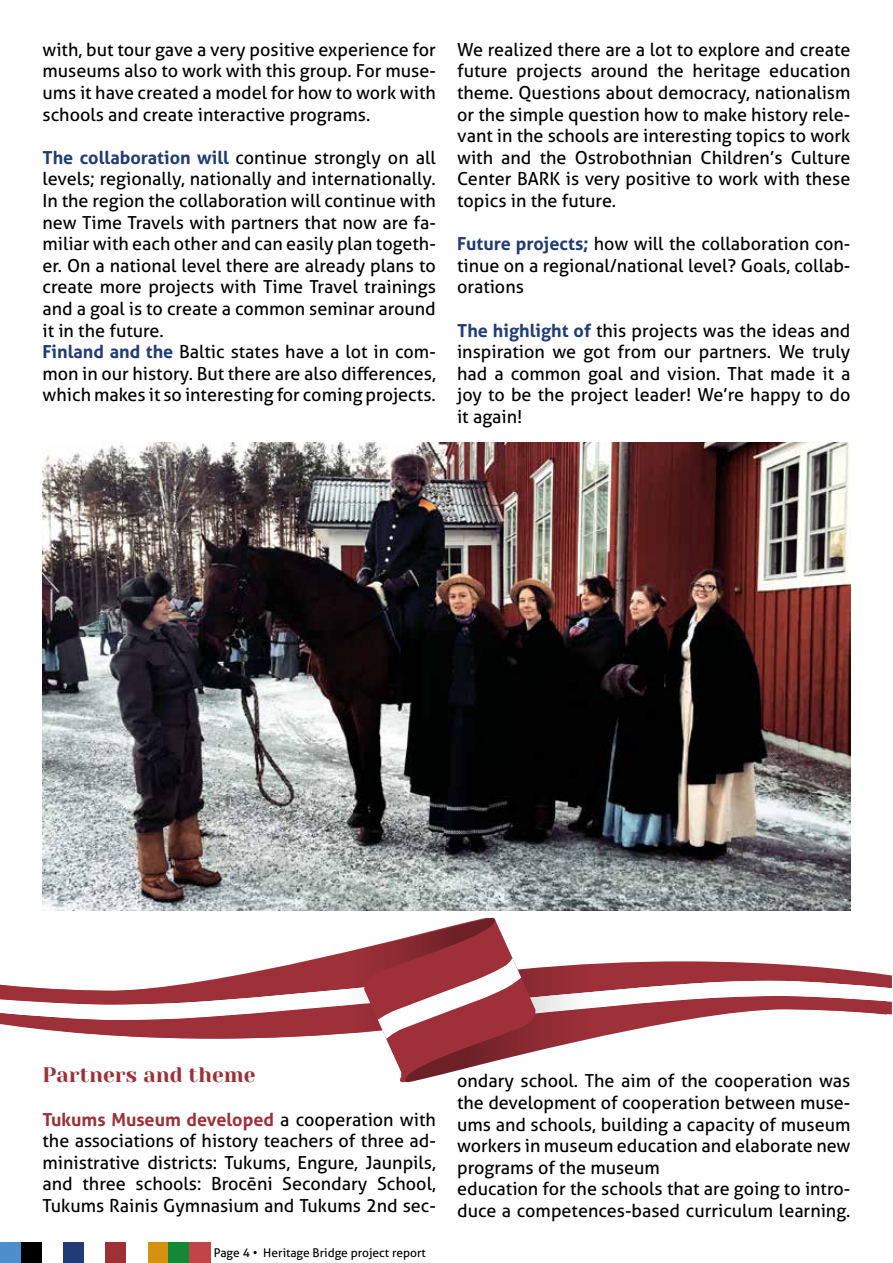
<style>
.page{position:relative;width:893px;height:1263px;background:#fff}
.page>*{position:absolute;margin:0;border:0;box-sizing:border-box;transform-origin:0 0}
.t1{font:21px "Yeseva One";color:#9e3038}
.t2{font:18px/21.6px "Aller";color:#000;text-align:justify}
.t3{font:12px "Aller";color:#000}
.s1{font-weight:700;color:#203b75}
.s2{font-weight:700;color:#9e3038}
</style>
<div class="page">
<svg style="left:0;top:919px;width:887px;height:162px"></svg>
<img style="left:43px;top:442px;width:807px;height:469px">
<div style="left:0;top:1242px;width:21px;height:21px;background:#4c8fcc"></div>
<div style="left:21px;top:1242px;width:21px;height:21px;background:#000"></div>
<div style="left:63px;top:1242px;width:22px;height:21px;background:#203b75"></div>
<div style="left:147px;top:1242px;width:21px;height:21px;background:#d59110"></div>
<div style="left:168px;top:1242px;width:21px;height:21px;background:#168637"></div>
<div style="left:189px;top:1242px;width:22px;height:21px;background:#c24448"></div>
<div style="left:106px;top:1242px;width:21px;height:21px;background:#9e3038"></div>
<div style="left:127px;top:1242px;width:21px;height:21px;background:#fff"></div>
<p class="t2" style="left:43px;top:39px;width:395px">with, but tour gave a very positive experience for museums also to work with this group. For muse&shy;ums it have created a model for how to work with schools and create interactive programs.</p>
<p class="t2" style="left:43px;top:147px;width:395px;text-align:left"><span class="s1">The collaboration will</span> continue strongly on all levels; regionally, nationally and internationally.<br>In the region the collaboration will continue with new Time Travels with partners that now are fa&shy;miliar with each other and can easily plan togeth&shy;er. On a national level there are already plans to create more projects with Time Travel trainings and a goal is to create a common seminar around it in the future.<br><span class="s1">Finland and the</span> Baltic states have a lot in com&shy;mon in our history. But there are also differences, which makes it so interesting for coming projects.</p>
<p class="t2" style="left:457px;top:39px;width:395px">We realized there are a lot to explore and create future projects around the heritage education theme. Questions about democracy, nationalism or the simple question how to make history rele&shy;vant in the schools are interesting topics to work with and the Ostrobothnian Children’s Culture Center BARK is very positive to work with these topics in the future.</p>
<p class="t2" style="left:457px;top:233px;width:395px"><span class="s1">Future projects;</span> how will the collaboration con&shy;tinue on a regional/national level? Goals, collab&shy;orations</p>
<p class="t2" style="left:457px;top:319px;width:395px"><span class="s1">The highlight of</span> this projects was the ideas and inspiration we got from our partners. We truly had a common goal and vision. That made it a joy to be the project leader! We’re happy to do it again!</p>
<p class="t1" style="left:43px;top:1060px;width:214px">Partners and theme</p>
<p class="t2" style="left:43px;top:1108px;width:395px"><span class="s2">Tukums Museum developed</span> a cooperation with the associations of history teachers of three ad&shy;ministrative districts: Tukums, Engure, Jaunpils, and three schools: Brocēni Secondary School, Tukums Rainis Gymnasium and Tukums 2nd sec-</p>
<p class="t3" style="left:214px;top:1245px;width:213px">Page 4 • Heritage Bridge project report</p>
<p class="t2" style="left:457px;top:1070px;width:395px;text-align:left">ondary school. The aim of the cooperation was the development of cooperation between muse&shy;ums and schools, building a capacity of museum workers in museum education and elaborate new programs of the museum<br>education for the schools that are going to intro&shy;duce a competences-based curriculum learning.</p>
</div>
